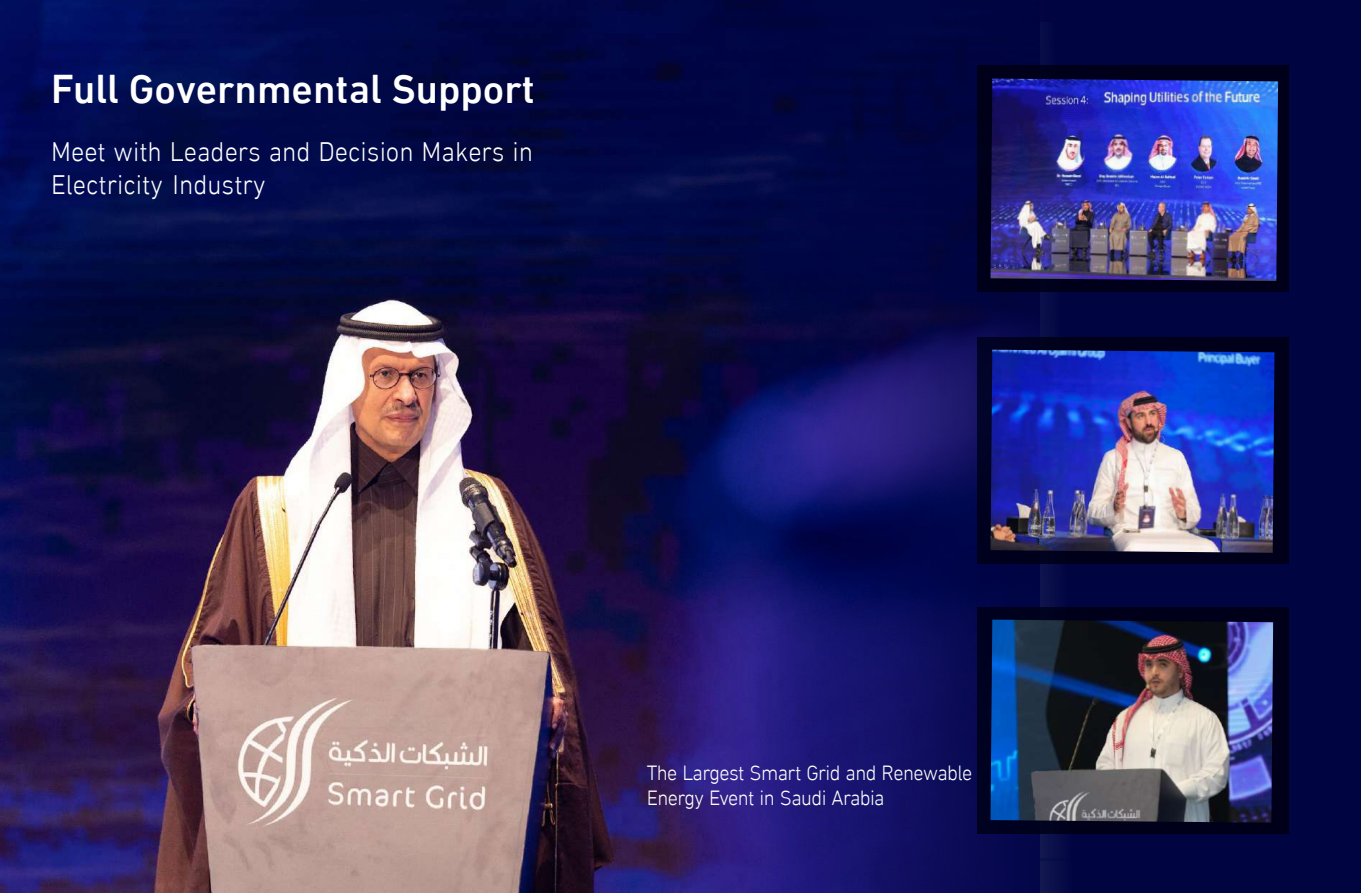
<style>
.page{position:relative;width:1361px;height:893px;background:#fff}
.page>*{position:absolute;margin:0;border:0;box-sizing:border-box;transform-origin:0 0}
.t1{font:500 41.1px "DIN Next LT Arabic";color:#fff}
.t2{font:300 27.3px/32.8px "DIN Next LT Arabic";color:#fff}
.t3{font:300 21px/25.2px "DIN Next LT Arabic";letter-spacing:-.03em;color:#fff}
</style>
<div class="page">
<img style="left:0;top:0;width:680px;height:893px">
<svg style="left:680px;top:0;width:681px;height:893px;fill:#000643"></svg>
<div style="left:977px;top:65px;width:311px;height:227px;background:#00001b"></div>
<img style="left:990px;top:79px;width:288px;height:202px">
<div style="left:977px;top:337px;width:311px;height:227px;background:linear-gradient(to right,#010220,#000019)"></div>
<img style="left:990px;top:350px;width:284px;height:203px">
<div style="left:977px;top:607px;width:311px;height:226px;background:#00001b"></div>
<img style="left:990px;top:620px;width:283px;height:203px">
<h1 class="t1" style="left:51px;top:65px;width:485px">Full Governmental Support</h1>
<h2 class="t2" style="left:51px;top:135px;width:483px">Meet with Leaders and Decision Makers in<br>Electricity Industry</h2>
<p class="t3" style="left:647px;top:760px;width:327px">The Largest Smart Grid and Renewable<br>Energy Event in Saudi Arabia</p>
</div>
